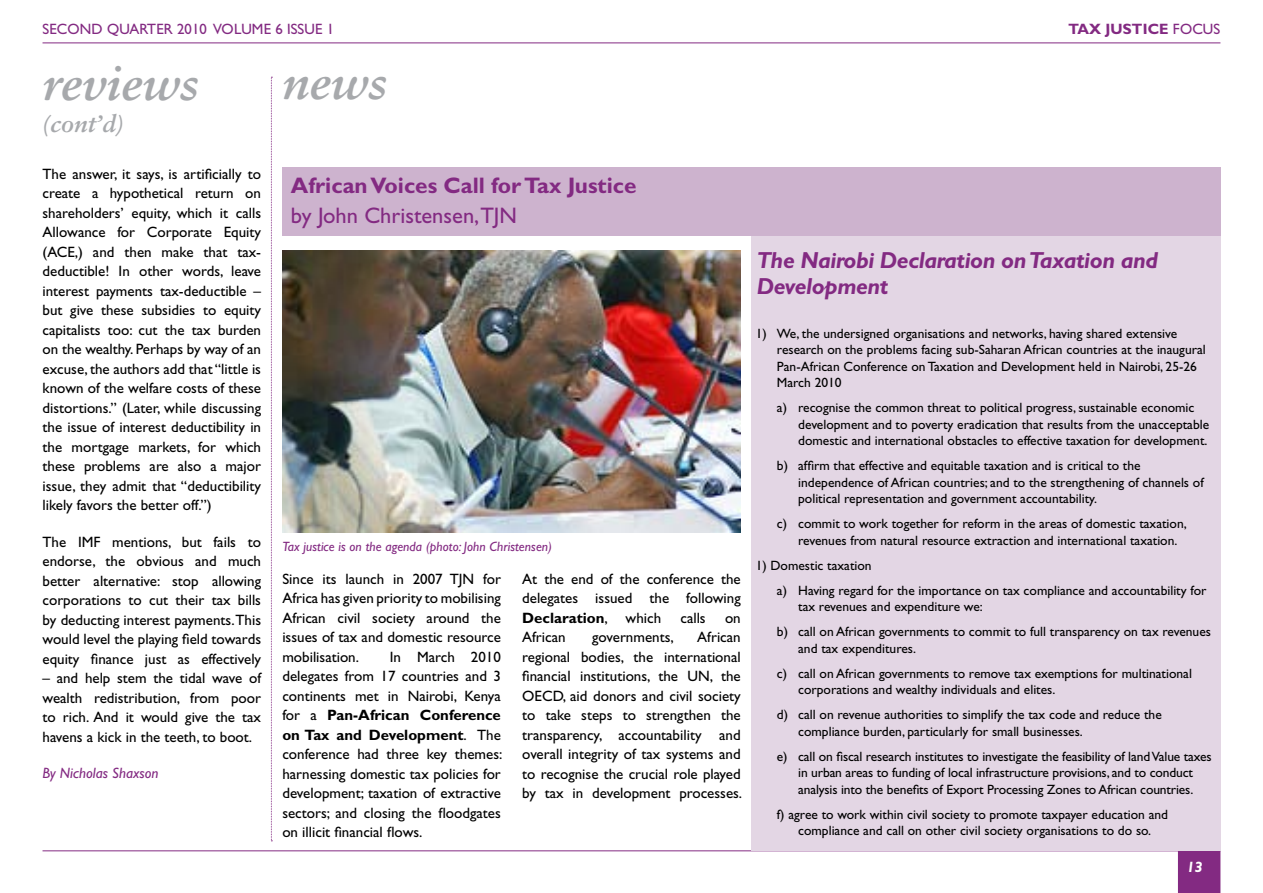
<style>
.page{position:relative;width:1263px;height:893px;background:#fff}
.page>*{position:absolute;margin:0;border:0;box-sizing:border-box;transform-origin:0 0}
.article_type{font:italic 700 48px "Sabon";color:#a7a9ac}
.article_type-2{font:italic 700 24px "Sabon";color:#a7a9ac}
.Crosshead{font:italic 700 23.25px/25.5px "Gill Sans";letter-spacing:-.02em;color:#832a82}
.News_story_header{font:700 22.5px "Gill Sans";color:#832a82}
.News_story_header-2{font:22.5px "Gill Sans";color:#832a82}
.Body_text{font:15px/19.5px "Gill Sans";color:#000;text-align:justify}
.t1{font:15px "Gill Sans";color:#832a82}
.Author_details{font:italic 15px "Gill Sans";color:#832a82}
.t2{font:700 15px "Gill Sans";color:#832a82}
.t3{font:italic 700 15px "Gill Sans";color:#fff}
.Body_text-2{font:13.5px/16.5px "Gill Sans";color:#000}
.Picture_caption{font:italic 13.5px "Gill Sans";color:#832a82}
.s1{font-weight:400}
.s2{font-weight:700}
</style>
<div class="page">
<hr style="left:43px;top:43px;width:1177px;height:1px;background:#832a82">
<hr style="left:43px;top:850px;width:1177px;height:1px;background:#832a82">
<div style="left:1178px;top:851px;width:42px;height:42px;background:#832a82"></div>
<div style="left:751px;top:235px;width:469px;height:616px;background:#e3d6e4"></div>
<svg style="left:271px;top:77px;width:1px;height:764px"></svg>
<div style="left:282px;top:167px;width:938px;height:68px;background:#cdb3ce"></div>
<img style="left:282px;top:251px;width:459px;height:282px">
<p class="t1" style="left:43px;top:20px;width:294px">SECOND QUARTER 2010 VOLUME 6 ISSUE 1</p>
<p class="t2" style="left:1068px;top:20px;width:154px">TAX JUSTICE <span class="s1">FOCUS</span></p>
<p class="article_type" style="left:43px;top:55px;width:158px">reviews</p>
<p class="article_type-2" style="left:43px;top:109px;width:83px">(cont’d)</p>
<p class="Body_text" style="left:43px;top:164px;width:220px">The answer, it says, is artificially to create a hypothetical return on shareholders’ equity, which it calls Allowance for Corporate Equity (ACE,) and then make that tax&shy;deductible! In other words, leave interest payments tax-deductible – but give these subsidies to equity capitalists too: cut the tax burden on the wealthy. Perhaps by way of an excuse, the authors add that “little is known of the welfare costs of these distortions.” (Later, while discussing the issue of interest deductibility in the mortgage markets, for which these problems are also a major issue, they admit that “deductibility likely favors the better off.”)</p>
<p class="Body_text" style="left:43px;top:532px;width:220px">The IMF mentions, but fails to endorse, the obvious and much better alternative: stop allowing corporations to cut their tax bills by deducting interest payments.This would level the playing field towards equity finance just as effectively</p>
<p class="Body_text" style="left:43px;top:668px;width:220px">– and help stem the tidal wave of wealth redistribution, from poor to rich. And it would give the tax havens a kick in the teeth, to boot.</p>
<p class="Author_details" style="left:43px;top:764px;width:118px">By Nicholas Shaxson</p>
<p class="article_type" style="left:282px;top:53px;width:106px">news</p>
<p class="News_story_header" style="left:291px;top:172px;width:347px">African Voices Call for Tax Justice</p>
<p class="News_story_header-2" style="left:291px;top:202px;width:228px">by John Christensen,TJN</p>
<p class="Picture_caption" style="left:282px;top:539px;width:271px">Tax justice is on the agenda (photo: John Christensen)</p>
<p class="Body_text" style="left:282px;top:569px;width:220px">Since its launch in 2007 TJN for Africa has given priority to mobilising African civil society around the issues of tax and domestic resource mobilisation.</p>
<p class="Body_text" style="left:282px;top:647px;width:222px;text-indent:107px">In March 2010 delegates from 17 countries and 3 continents met in Nairobi, Kenya for a <span class="s2">Pan-African Conference on Tax and Development</span>. The conference had three key themes: harnessing domestic tax policies for development; taxation of extractive sectors; and closing the floodgates on illicit financial flows.</p>
<p class="Body_text" style="left:522px;top:569px;width:220px">At the end of the conference the delegates issued the following <span class="s2">Declaration</span>, which</p>
<p class="Body_text" style="left:680px;top:608px;width:27px">calls</p>
<p class="Body_text" style="left:725px;top:608px;width:17px">on</p>
<p class="Body_text" style="left:522px;top:628px;width:45px">African</p>
<p class="Body_text" style="left:592px;top:628px;width:83px">governments,</p>
<p class="Body_text" style="left:522px;top:628px;width:222px;text-indent:175px">African regional bodies, the international financial institutions, the UN, the OECD, aid donors and civil society to take steps to strengthen the transparency, accountability and overall integrity of tax systems and to recognise the crucial role played by tax in development processes.</p>
<p class="Crosshead" style="left:757px;top:248px;width:403px">The Nairobi Declaration on Taxation and<br>Development</p>
<p class="Body_text-2" style="left:777px;top:325px;width:430px;text-indent:-21px">1) We, the undersigned organisations and networks, having shared extensive research on the problems facing sub-Saharan African countries at the inaugural Pan-African Conference on Taxation and Development held in Nairobi, 25-26<br>March 2010</p>
<p class="Body_text-2" style="left:798px;top:399px;width:412px;text-indent:-21px">a) recognise the common threat to political progress, sustainable economic development and to poverty eradication that results from the unacceptable domestic and international obstacles to effective taxation for development.</p>
<p class="Body_text-2" style="left:798px;top:457px;width:407px;text-indent:-21px">b) affirm that effective and equitable taxation and is critical to the independence of African countries; and to the strengthening of channels of political representation and government accountability.</p>
<p class="Body_text-2" style="left:798px;top:515px;width:390px;text-indent:-21px">c) commit to work together for reform in the areas of domestic taxation, revenues from natural resource extraction and international taxation.</p>
<p class="Body_text-2" style="left:756px;top:557px;width:118px">1) Domestic taxation</p>
<p class="Body_text-2" style="left:798px;top:582px;width:410px;text-indent:-21px">a) Having regard for the importance on tax compliance and accountability for tax revenues and expenditure we:</p>
<p class="Body_text-2" style="left:798px;top:623px;width:414px;text-indent:-21px">b) call on African governments to commit to full transparency on tax revenues and tax expenditures.</p>
<p class="Body_text-2" style="left:798px;top:665px;width:395px;text-indent:-21px">c) call on African governments to remove tax exemptions for multinational corporations and wealthy individuals and elites.</p>
<p class="Body_text-2" style="left:798px;top:706px;width:365px;text-indent:-21px">d) call on revenue authorities to simplify the tax code and reduce the compliance burden, particularly for small businesses.</p>
<p class="Body_text-2" style="left:777px;top:748px;width:436px;text-align:center">e) call on fiscal research institutes to investigate the feasibility of land Value taxes in urban areas to funding of local infrastructure provisions, and to conduct analysis into the benefits of Export Processing Zones to African countries.</p>
<p class="Body_text-2" style="left:777px;top:806px;width:393px;text-align:center">f) agree to work within civil society to promote taxpayer education and compliance and call on other civil society organisations to do so.</p>
<p class="t3" style="left:1187px;top:858px;width:18px">13</p>
</div>
